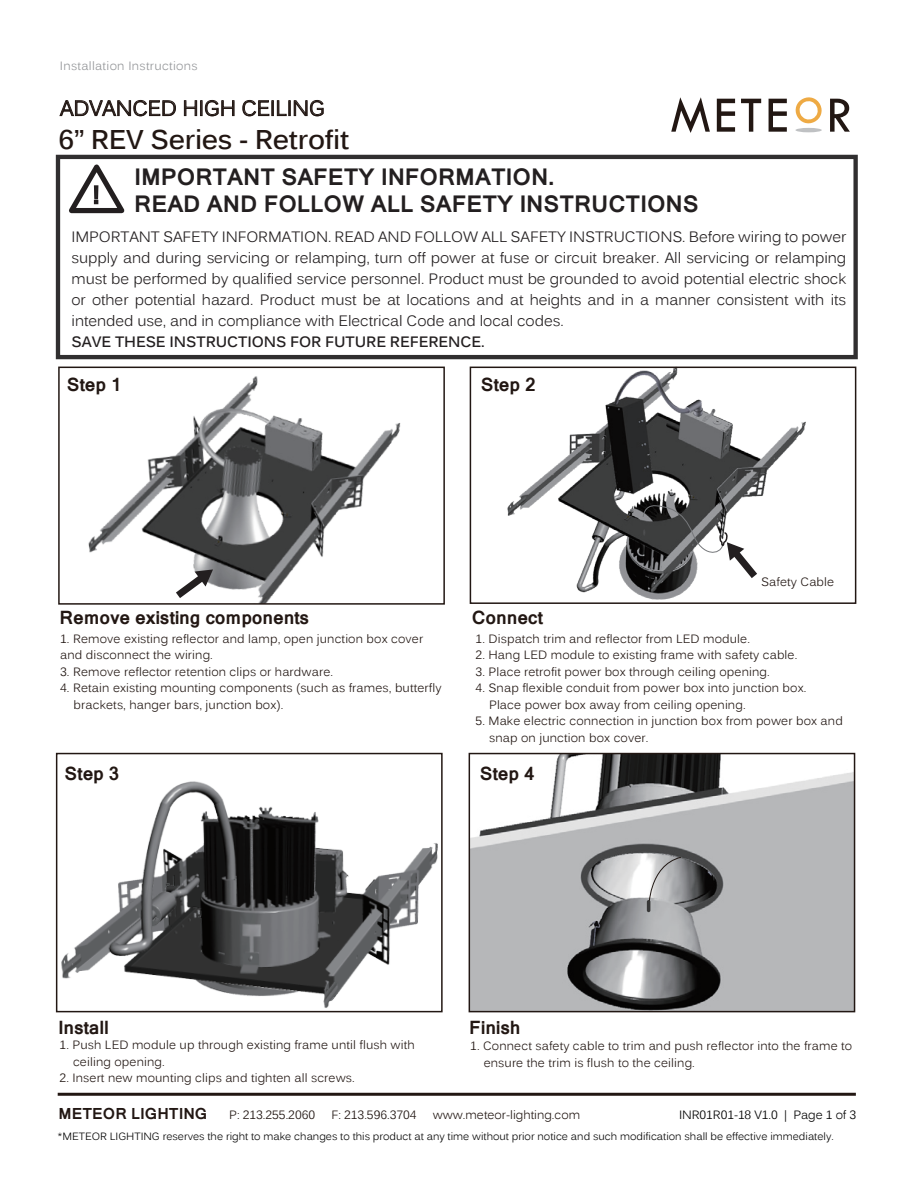
<style>
.page{position:relative;width:921px;height:1196px;background:#fff}
.page>*{position:absolute;margin:0;border:0;box-sizing:border-box;transform-origin:0 0}
.t1{font:700 27px "Kalinga";letter-spacing:-.01em;color:#221713}
.t2{font:700 24.15px "Kalinga";color:#231f20}
.t3{font:700 22.5px/27px "Kartika";letter-spacing:-.005em;color:#231f20}
.t4{font:21px "Kalinga";letter-spacing:-.005em;color:#221713}
.t5{font:700 18px "Kartika";letter-spacing:-.01em;color:#221713}
.t6{font:15px/21px "Kalinga";letter-spacing:-.005em;color:#231f20;text-align:justify}
.t7{font:700 15px "Kalinga";letter-spacing:-.005em;color:#231f20}
.t8{font:700 15px "Kartika";color:#221713}
.t9{font:12px/16.5px "Kalinga";letter-spacing:.01em;color:#221713}
.t10{font:12px "Kalinga";letter-spacing:.025em;color:#939598}
.t11{font:12px "Kalinga";letter-spacing:-.005em;color:#030303}
.t12{font:10.5px "Kalinga";color:#030303}
</style>
<div class="page">
<img style="left:507px;top:369px;width:299px;height:231px">
<img style="left:88px;top:376px;width:313px;height:225px">
<img style="left:472px;top:755px;width:380px;height:254px">
<svg style="left:60px;top:100px;width:116px;height:16px"></svg>
<svg style="left:184px;top:100px;width:50px;height:16px"></svg>
<svg style="left:242px;top:100px;width:82px;height:16px"></svg>
<svg style="left:671px;top:97px;width:39px;height:36px"></svg>
<svg style="left:717px;top:99px;width:18px;height:33px"></svg>
<svg style="left:741px;top:99px;width:20px;height:33px"></svg>
<svg style="left:769px;top:99px;width:18px;height:33px"></svg>
<svg style="left:830px;top:99px;width:20px;height:33px"></svg>
<svg style="left:795px;top:97px;width:27px;height:27px"></svg>
<hr style="left:795px;top:128px;width:27px;height:4px;background:#bfc1c3;border-radius:50%">
<hr style="left:58px;top:1092px;width:798px;height:3px;background:#221713">
<div style="left:56px;top:155px;width:802px;height:204px;border:4px solid #312f30"></div>
<svg style="left:63px;top:157px;width:68px;height:57px"></svg>
<div style="left:58px;top:366px;width:387px;height:238px;border:2px solid #221713"></div>
<div style="left:470px;top:366px;width:386px;height:238px;border:2px solid #221713"></div>
<div style="left:469px;top:752px;width:386px;height:260px;border:2px solid #221713"></div>
<svg style="left:176px;top:569px;width:37px;height:29px"></svg>
<svg style="left:642px;top:505px;width:115px;height:73px"></svg>
<svg style="left:647px;top:856px;width:35px;height:56px;background:#b6b7b8"></svg>
<img style="left:57px;top:754px;width:385px;height:257px">
<p class="t10" style="left:60px;top:58px;width:139px">Installation Instructions</p>
<h3 class="t4" style="left:60px;top:95px;width:266px">ADVANCED HIGH CEILING</h3>
<h1 class="t1" style="left:59px;top:122px;width:292px">6” REV Series - Retrofit</h1>
<h3 class="t3" style="left:134px;top:166px;width:566px">IMPORTANT SAFETY INFORMATION.<br>READ AND FOLLOW ALL SAFETY INSTRUCTIONS</h3>
<h2 class="t2" style="left:93px;top:179px;width:9px">!</h2>
<p class="t6" style="left:72px;top:228px;width:776px">IMPORTANT SAFETY INFORMATION. READ AND FOLLOW ALL SAFETY INSTRUCTIONS. Before wiring to power supply and during servicing or relamping, turn off power at fuse or circuit breaker. All servicing or relamping must be performed by qualified service personnel. Product must be grounded to avoid potential electric shock or other potential hazard. Product must be at locations and at heights and in a manner consistent with its intended use, and in compliance with Electrical Code and local codes.</p>
<p class="t7" style="left:72px;top:332px;width:415px">SAVE THESE INSTRUCTIONS FOR FUTURE REFERENCE.</p>
<h3 class="t5" style="left:67px;top:373px;width:56px">Step 1</h3>
<h3 class="t5" style="left:481px;top:373px;width:56px">Step 2</h3>
<h3 class="t5" style="left:59px;top:606px;width:251px">Remove existing components</h3>
<h3 class="t5" style="left:472px;top:606px;width:73px">Connect</h3>
<p class="t9" style="left:761px;top:575px;width:75px">Safety Cable</p>
<p class="t9" style="left:60px;top:631px;width:365px">1. Remove existing reflector and lamp, open junction box cover and disconnect the wiring.</p>
<p class="t9" style="left:60px;top:664px;width:274px">3. Remove reflector retention clips or hardware.</p>
<p class="t9" style="left:74px;top:681px;width:369px;text-indent:-13px">4. Retain existing mounting components (such as frames, butterfly brackets, hanger bars, junction box).</p>
<h3 class="t5" style="left:65px;top:762px;width:56px">Step 3</h3>
<p class="t9" style="left:476px;top:631px;width:276px">1. Dispatch trim and reflector from LED module.</p>
<p class="t9" style="left:476px;top:648px;width:323px">2. Hang LED module to existing frame with safety cable.</p>
<p class="t9" style="left:476px;top:664px;width:296px">3. Place retrofit power box through ceiling opening.</p>
<p class="t9" style="left:489px;top:681px;width:319px;text-indent:-13px">4. Snap flexible conduit from power box into junction box.<br>Place power box away from ceiling opening.</p>
<p class="t9" style="left:489px;top:714px;width:355px;text-indent:-13px">5. Make electric connection in junction box from power box and snap on junction box cover.</p>
<h3 class="t5" style="left:480px;top:762px;width:56px">Step 4</h3>
<h3 class="t5" style="left:58px;top:1015px;width:52px">Install</h3>
<p class="t9" style="left:73px;top:1038px;width:343px;text-indent:-13px">1. Push LED module up through existing frame until flush with ceiling opening.</p>
<p class="t9" style="left:60px;top:1071px;width:297px">2. Insert new mounting clips and tighten all screws.</p>
<h3 class="t5" style="left:469px;top:1015px;width:53px">Finish</h3>
<p class="t9" style="left:484px;top:1038px;width:370px;text-indent:-13px">1. Connect safety cable to trim and push reflector into the frame to ensure the trim is flush to the ceiling.</p>
<p class="t8" style="left:58px;top:1103px;width:150px">METEOR LIGHTING</p>
<p class="t9" style="left:229px;top:1107px;width:87px">P: 213.255.2060</p>
<p class="t9" style="left:331px;top:1107px;width:87px">F: 213.596.3704</p>
<p class="t9" style="left:433px;top:1107px;width:149px">www.meteor-lighting.com</p>
<p class="t12" style="left:58px;top:1129px;width:777px">*METEOR LIGHTING reserves the right to make changes to this product at any time without prior notice and such modification shall be effective immediately.</p>
<p class="t11" style="left:679px;top:1106px;width:179px">INR01R01-18 V1.0 | Page 1 of 3</p>
</div>
